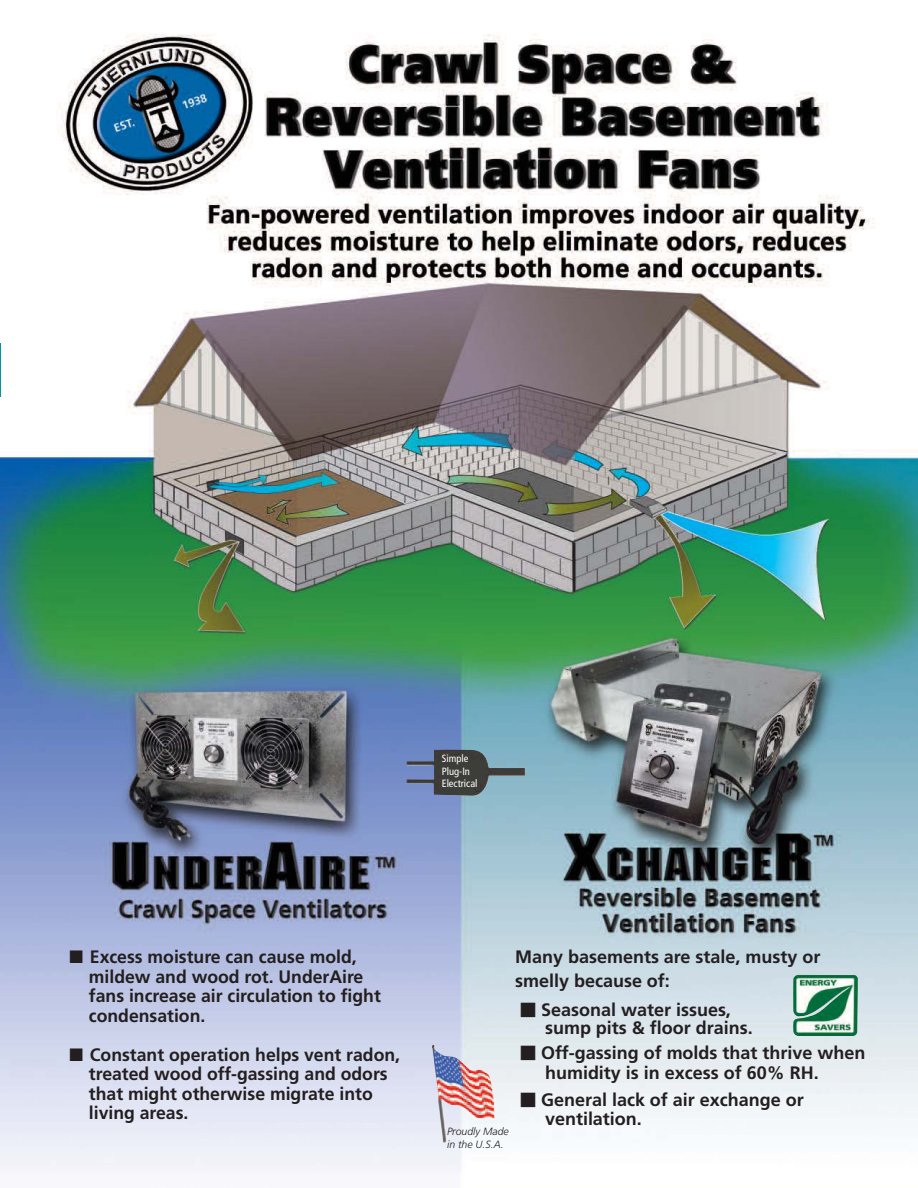
<style>
.page{position:relative;width:918px;height:1188px;background:#fff}
.page>*{position:absolute;margin:0;border:0;box-sizing:border-box;transform-origin:0 0}
.t1{font:700 18px/19.5px "Frutiger";color:#231f20}
.t2{font:condensed 10.5px/12.6px "Frutiger";color:#fff}
.t3{font:italic 300 10.5px/12.6px "Frutiger";color:#231f20}
.s1{font-family:"Universal Newswith Comm Pi";font-weight:400}
</style>
<div class="page">
<img style="left:0;top:34px;width:918px;height:1137px">
<img style="left:432px;top:1045px;width:63px;height:98px">
<img style="left:407px;top:750px;width:118px;height:46px">
<img style="left:793px;top:975px;width:65px;height:61px">
<p class="t2" style="left:442px;top:753px;width:37px">Simple<br>Plug-In<br>Electrical</p>
<p class="t1" style="left:89px;top:949px;width:294px;text-indent:-20px">■ Excess moisture can cause mold, mildew and wood rot. UnderAire fans increase air circulation to fight condensation.</p>
<p class="t1" style="left:89px;top:1046px;width:313px;text-indent:-20px">■ Constant operation helps vent radon, treated wood off-gassing and odors that might otherwise migrate into living areas.</p>
<p class="t1" style="left:515px;top:946px;width:307px;line-height:24px">Many basements are stale, musty or smelly because of:</p>
<p class="t1" style="left:545px;top:1002px;width:209px;line-height:18px;text-indent:-25px"><span class="s1">-</span> Seasonal water issues, sump pits &amp; floor drains.</p>
<p class="t1" style="left:545px;top:1044px;width:322px;text-indent:-25px"><span class="s1">-</span> Off-gassing of molds that thrive when humidity is in excess of 60% RH.</p>
<p class="t1" style="left:545px;top:1091px;width:260px;text-indent:-25px"><span class="s1">-</span> General lack of air exchange or ventilation.</p>
<p class="t3" style="left:447px;top:1126px;width:63px">Proudly Made in the U.S.A.</p>
</div>
